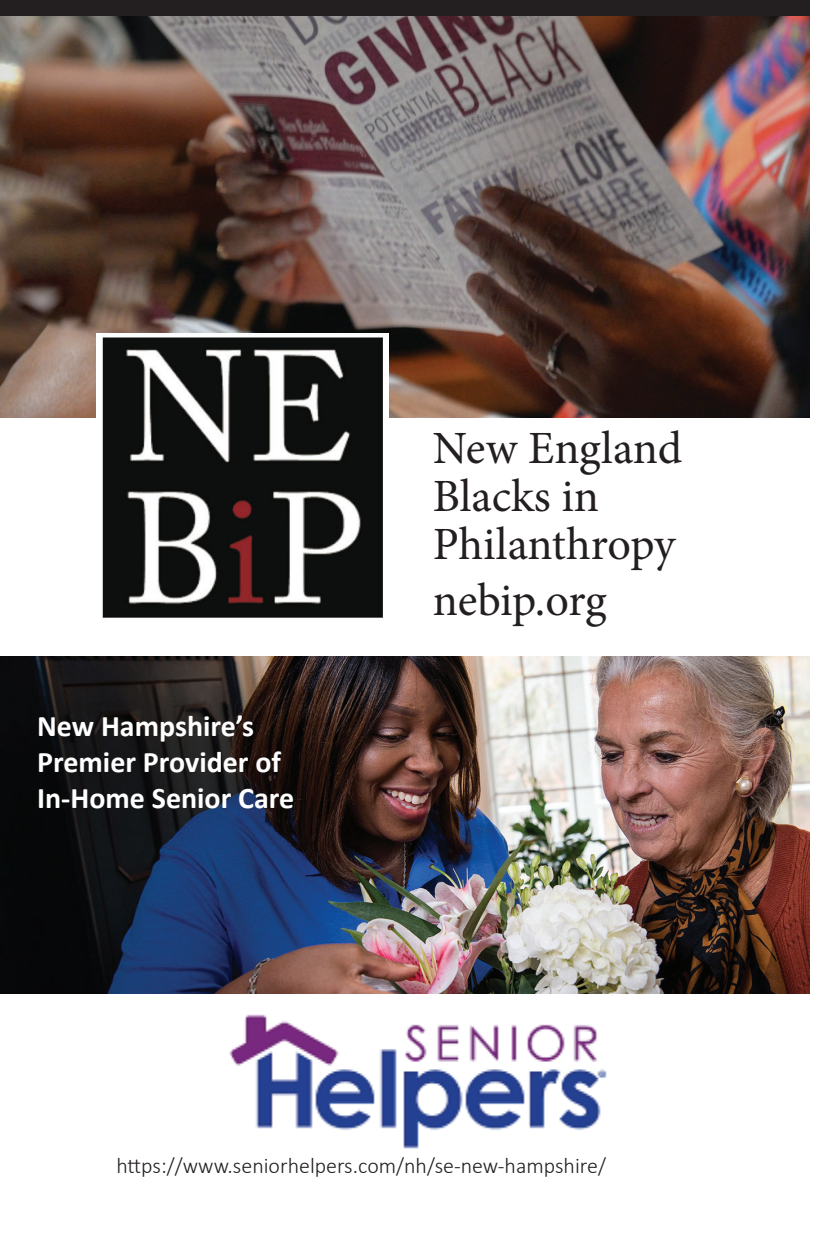
<style>
.page{position:relative;width:828px;height:1260px;background:#fff}
.page>*{position:absolute;margin:0;border:0;box-sizing:border-box;transform-origin:0 0}
.t1{font:46.2px "Minion Pro";letter-spacing:-.005em;color:#231f20}
.t2{font:700 30px/36px "Calibri";color:#fff}
.t3{font:300 22px "Calibri";color:#231f20}
</style>
<div class="page">
<div style="left:0;top:0;width:810px;height:29px;background:#231f20"></div>
<img style="left:0;top:16px;width:810px;height:402px">
<img style="left:97px;top:333px;width:292px;height:285px">
<img style="left:158px;top:993px;width:512px;height:156px">
<img style="left:0;top:656px;width:810px;height:337px">
<p class="t2" style="left:37px;top:708px;width:259px">New Hampshire’s<br>Premier Provider of<br>In-Home Senior Care</p>
<p class="t1" style="left:433px;top:418px;width:251px">New England</p>
<p class="t1" style="left:433px;top:466px;width:168px">Blacks in</p>
<p class="t1" style="left:433px;top:514px;width:244px">Philanthropy</p>
<p class="t1" style="left:433px;top:569px;width:176px">nebip.org</p>
<p class="t3" style="left:116px;top:1152px;width:491px">https://www.seniorhelpers.com/nh/se-new-hampshire/</p>
</div>
